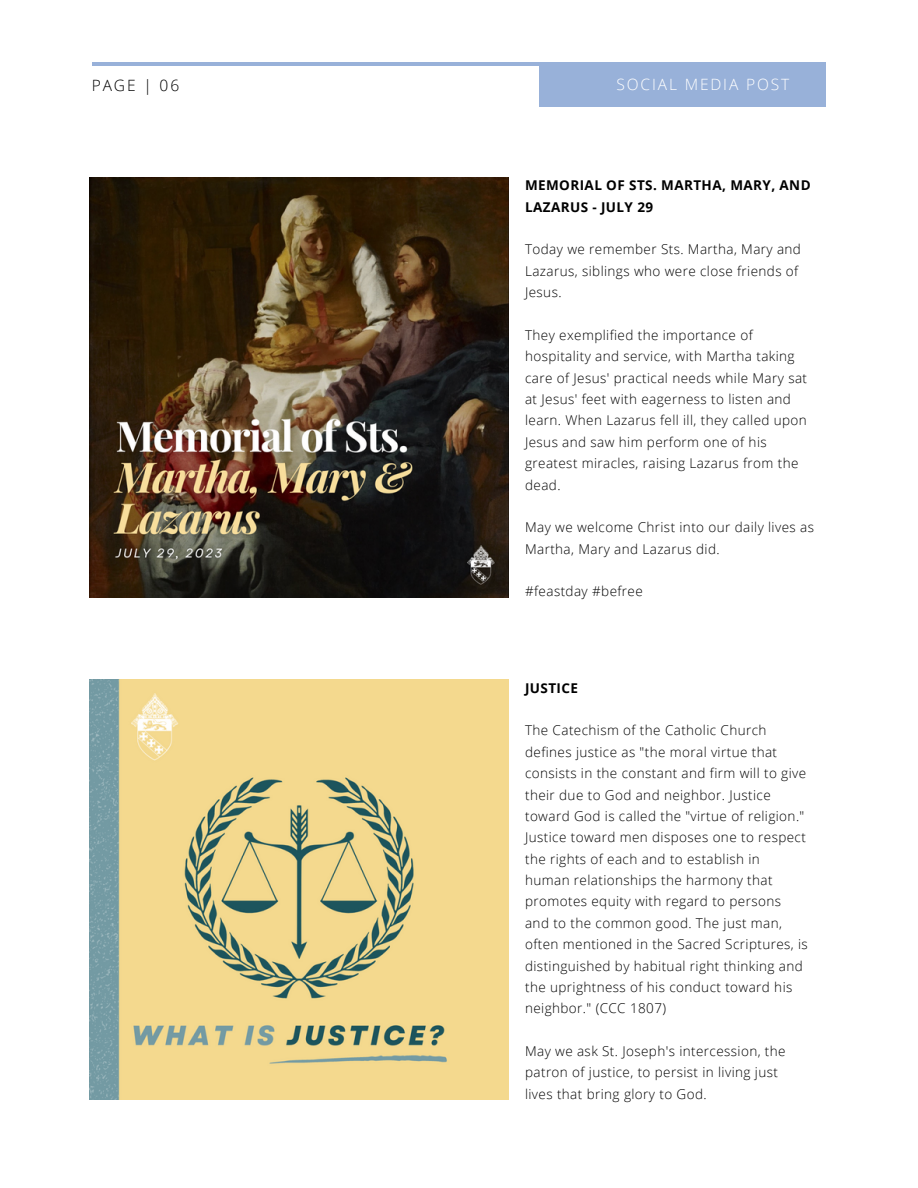
<style>
.page{position:relative;width:918px;height:1188px;background:#fff}
.page>*{position:absolute;margin:0;border:0;box-sizing:border-box;transform-origin:0 0}
.t1{font:300 15.6px "Open Sans";letter-spacing:.12em;color:#fff}
.t2{font:300 15.6px "Open Sans";letter-spacing:.12em;color:#000}
.t3{font:300 13.5px/21.3px "Open Sans";letter-spacing:.03em;color:#000}
.t4{font:700 13.5px/21.3px "Open Sans";letter-spacing:.03em;color:#000}
</style>
<div class="page">
<hr style="left:92px;top:62px;width:725px;height:4px;background:#98b1d9">
<div style="left:539px;top:62px;width:287px;height:44px;background:#98b1d9"></div>
<img style="left:89px;top:177px;width:420px;height:420px">
<img style="left:89px;top:680px;width:420px;height:419px">
<p class="t2" style="left:92px;top:74px;width:89px">PAGE | 06</p>
<p class="t1" style="left:616px;top:73px;width:174px">SOCIAL MEDIA POST</p>
<p class="t4" style="left:525px;top:174px;width:287px">MEMORIAL OF STS. MARTHA, MARY, AND<br>LAZARUS - JULY 29</p>
<p class="t3" style="left:525px;top:239px;width:277px">Today we remember Sts. Martha, Mary and<br>Lazarus, siblings who were close friends of<br>Jesus.</p>
<p class="t3" style="left:525px;top:324px;width:284px">They exemplified the importance of hospitality and service, with Martha taking care of Jesus' practical needs while Mary sat at Jesus' feet with eagerness to listen and learn. When Lazarus fell ill, they called upon Jesus and saw him perform one of his greatest miracles, raising Lazarus from the dead.</p>
<p class="t3" style="left:525px;top:516px;width:290px">May we welcome Christ into our daily lives as<br>Martha, Mary and Lazarus did.</p>
<p class="t3" style="left:525px;top:581px;width:119px">#feastday #befree</p>
<p class="t4" style="left:525px;top:677px;width:54px">JUSTICE</p>
<p class="t3" style="left:525px;top:720px;width:284px">The Catechism of the Catholic Church defines justice as "the moral virtue that consists in the constant and firm will to give their due to God and neighbor. Justice toward God is called the "virtue of religion." Justice toward men disposes one to respect the rights of each and to establish in<br>human relationships the harmony that promotes equity with regard to persons and to the common good. The just man, often mentioned in the Sacred Scriptures, is distinguished by habitual right thinking and the uprightness of his conduct toward his neighbor." (CCC 1807)</p>
<p class="t3" style="left:525px;top:1040px;width:262px">May we ask St. Joseph's intercession, the patron of justice, to persist in living just lives that bring glory to God.</p>
</div>
